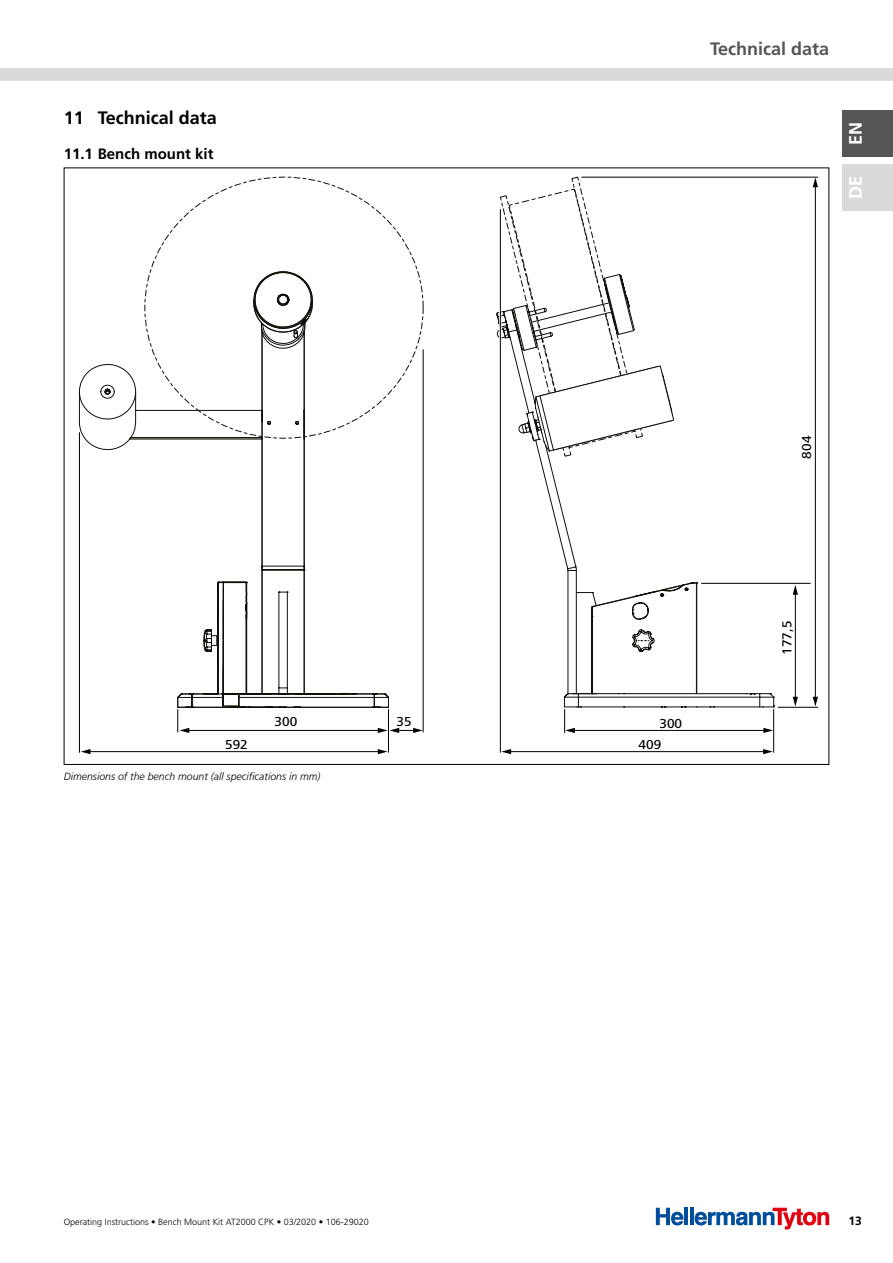
<style>
.page{position:relative;width:893px;height:1263px;background:#fff}
.page>*{position:absolute;margin:0;border:0;box-sizing:border-box;transform-origin:0 0}
.t1{font:700 18px "Frutiger LT Std";color:#000}
.t2{font:700 18px "Frutiger LT Std";color:#565656}
.t3{font:700 18px "Frutiger LT Std";color:#fff}
.t4{font:700 15px "Frutiger LT Std";color:#000}
.t5{font:500 13.5px "Frutiger Next LTW1 G";color:#000}
.t6{font:700 12px "Frutiger LT Std";color:#000}
.t7{font:italic 300 10.5px "Frutiger LT Std";color:#000}
.t8{font:300 9px "Frutiger LT Std";color:#000}
</style>
<div class="page">
<div style="left:0;top:68px;width:893px;height:13px;background:#dadada"></div>
<div style="left:842px;top:111px;width:51px;height:46px;background:#565656"></div>
<div style="left:842px;top:164px;width:51px;height:47px;background:#dadada"></div>
<hr style="left:684px;top:1208px;width:4px;height:17px;background:#004e9e">
<hr style="left:690px;top:1208px;width:4px;height:17px;background:#004e9e">
<svg style="left:656px;top:1208px;width:27px;height:17px"></svg>
<svg style="left:695px;top:1208px;width:134px;height:21px"></svg>
<svg style="left:496px;top:312px;width:278px;height:396px"></svg>
<svg style="left:499px;top:176px;width:176px;height:281px"></svg>
<svg style="left:79px;top:269px;width:311px;height:439px"></svg>
<svg style="left:253px;top:269px;width:60px;height:65px"></svg>
<hr style="left:78px;top:433px;width:3px;height:319px;background:#fff">
<hr style="left:79px;top:433px;width:1px;height:319px;background:#000">
<hr style="left:499px;top:209px;width:2px;height:543px;background:#fff">
<hr style="left:500px;top:209px;width:1px;height:543px;background:#000">
<hr style="left:423px;top:350px;width:1px;height:382px;background:#000">
<hr style="left:388px;top:709px;width:1px;height:43px;background:#000">
<hr style="left:773px;top:709px;width:1px;height:43px;background:#000">
<hr style="left:582px;top:176px;width:236px;height:2px;background:#fff">
<hr style="left:582px;top:177px;width:236px;height:1px;background:#000">
<hr style="left:778px;top:707px;width:40px;height:1px;background:#000">
<hr style="left:701px;top:582px;width:109px;height:2px;background:#fff">
<hr style="left:701px;top:583px;width:109px;height:1px;background:#000">
<hr style="left:89px;top:751px;width:291px;height:1px;background:#000">
<svg style="left:81px;top:749px;width:10px;height:5px"></svg>
<svg style="left:378px;top:749px;width:10px;height:5px"></svg>
<hr style="left:509px;top:751px;width:256px;height:1px;background:#000">
<svg style="left:501px;top:749px;width:10px;height:5px"></svg>
<svg style="left:763px;top:749px;width:10px;height:5px"></svg>
<hr style="left:188px;top:730px;width:192px;height:1px;background:#000">
<svg style="left:177px;top:709px;width:12px;height:24px"></svg>
<hr style="left:573px;top:730px;width:192px;height:1px;background:#000">
<svg style="left:564px;top:709px;width:11px;height:24px"></svg>
<svg style="left:763px;top:728px;width:10px;height:5px"></svg>
<hr style="left:815px;top:185px;width:1px;height:513px;background:#000">
<svg style="left:813px;top:177px;width:5px;height:10px"></svg>
<svg style="left:813px;top:697px;width:5px;height:9px"></svg>
<hr style="left:795px;top:593px;width:1px;height:105px;background:#000">
<svg style="left:793px;top:585px;width:5px;height:10px"></svg>
<svg style="left:793px;top:697px;width:5px;height:9px"></svg>
<svg style="left:378px;top:728px;width:45px;height:5px"></svg>
<h1 class="t1" style="left:64px;top:107px;width:155px">11 Technical data</h1>
<h2 class="t4" style="left:64px;top:145px;width:151px">11.1 Bench mount kit</h2>
<h1 class="t2" style="left:710px;top:38px;width:121px">Technical data</h1>
<h1 class="t3" style="left:845px;top:145px;width:25px;rotate:-90deg">EN</h1>
<h1 class="t3" style="left:845px;top:199px;width:25px;rotate:-90deg">DE</h1>
<h3 class="t5" style="left:275px;top:713px;width:24px">300</h3>
<h3 class="t5" style="left:397px;top:713px;width:17px">35</h3>
<h3 class="t5" style="left:659px;top:715px;width:24px">300</h3>
<h3 class="t5" style="left:225px;top:737px;width:24px">592</h3>
<h3 class="t5" style="left:639px;top:737px;width:24px">409</h3>
<p class="t7" style="left:64px;top:771px;width:258px">Dimensions of the bench mount (all specifications in mm)</p>
<h3 class="t5" style="left:799px;top:459px;width:24px;rotate:-90deg">804</h3>
<h3 class="t5" style="left:779px;top:655px;width:36px;rotate:-90deg">177,5</h3>
<p class="t8" style="left:64px;top:1217px;width:306px">Operating Instructions • Bench Mount Kit AT2000 CPK • 03/2020 • 106-29020</p>
<h3 class="t6" style="left:848px;top:1214px;width:15px">13</h3>
</div>
